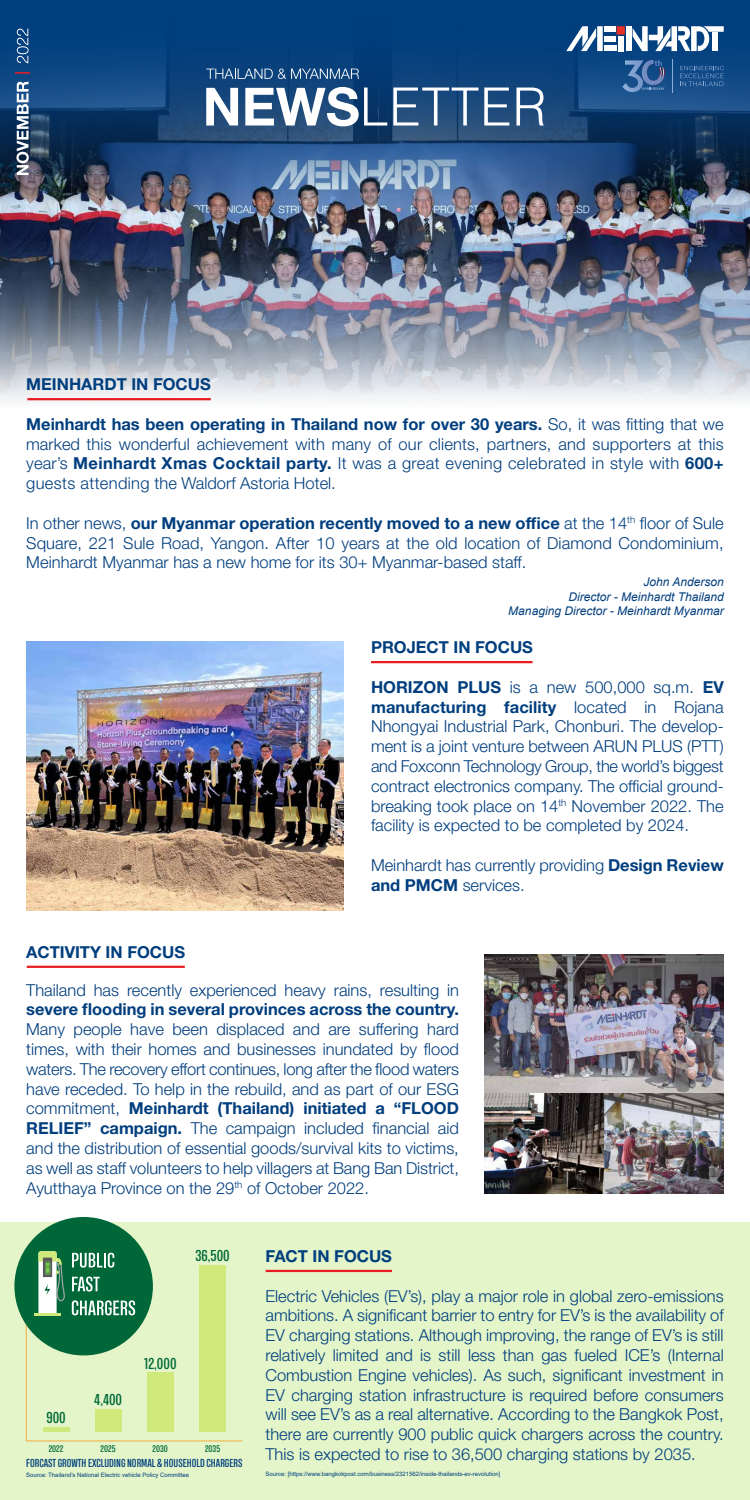
<style>
.page{position:relative;width:750px;height:1500px;background:#fff}
.page>*{position:absolute;margin:0;border:0;box-sizing:border-box;transform-origin:0 0}
.t1{font:300 16.5px/19.8px "Helvetica Neue LT Std";color:#003e7e;text-align:justify}
.t2{font:700 16.5px "Helvetica Neue LT Std";color:#003e7e}
.t3{font:500 condensed 15.75px "Tannakone";color:#006838}
.t4{font:italic 12px/14.4px "Arial";color:#003e7e;text-align:right}
.t5{font:500 condensed 11.55px "Tannakone";color:#003e7e}
.t6{font:500 condensed 9.6px "Tannakone";color:#006838}
.t7{font:6px "Arial";color:#003e7e}
.s1{font-weight:700}
</style>
<div class="page">
<div style="left:0;top:1223px;width:750px;height:277px;background:#e3f5c9"></div>
<hr style="left:266px;top:1270px;width:126px;height:2px;background:#e91c24">
<hr style="left:26px;top:1250px;width:1px;height:191px;background:#f7ac40">
<div style="left:14px;top:1217px;width:139px;height:138px;background:#006838;border-radius:50%"></div>
<hr style="left:26px;top:1441px;width:216px;height:1px;background:#f7ac40">
<div style="left:43px;top:1427px;width:26px;height:5px;background:#cfe97b"></div>
<div style="left:199px;top:1265px;width:27px;height:167px;background:#cfe97b"></div>
<div style="left:95px;top:1409px;width:26px;height:23px;background:#cfe97b"></div>
<div style="left:147px;top:1372px;width:27px;height:60px;background:#cfe97b"></div>
<svg style="left:72px;top:1253px;width:42px;height:15px"></svg>
<svg style="left:72px;top:1277px;width:28px;height:15px"></svg>
<svg style="left:72px;top:1300px;width:63px;height:15px"></svg>
<hr style="left:34px;top:1313px;width:27px;height:2px;background:#cfe97b">
<svg style="left:38px;top:1251px;width:27px;height:62px"></svg>
<hr style="left:27px;top:966px;width:158px;height:2px;background:#e91c24">
<img style="left:484px;top:1092px;width:120px;height:102px">
<img style="left:604px;top:1092px;width:120px;height:102px">
<img style="left:484px;top:954px;width:240px;height:138px">
<hr style="left:371px;top:661px;width:162px;height:2px;background:#e91c24">
<img style="left:26px;top:641px;width:317px;height:269px">
<img style="left:0;top:0;width:750px;height:208px">
<svg style="left:633px;top:26px;width:91px;height:25px"></svg>
<div style="left:626px;top:26px;width:6px;height:25px;background:#fff"></div>
<svg style="left:617px;top:26px;width:8px;height:9px"></svg>
<div style="left:618px;top:36px;width:6px;height:15px;background:#fff"></div>
<div style="left:604px;top:46px;width:13px;height:5px;background:#fff"></div>
<div style="left:604px;top:36px;width:12px;height:5px;background:#fff"></div>
<div style="left:604px;top:26px;width:12px;height:6px;background:#fff"></div>
<svg style="left:566px;top:26px;width:37px;height:25px"></svg>
<svg style="left:680px;top:66px;width:44px;height:20px"></svg>
<hr style="left:672px;top:59px;width:1px;height:34px;background:#8bacd8">
<svg style="left:622px;top:60px;width:43px;height:32px"></svg>
<svg style="left:206px;top:69px;width:153px;height:10px;background:#47709b"></svg>
<svg style="left:206px;top:88px;width:32px;height:38px"></svg>
<svg style="left:245px;top:87px;width:142px;height:39px"></svg>
<svg style="left:393px;top:88px;width:116px;height:38px"></svg>
<svg style="left:516px;top:87px;width:28px;height:39px"></svg>
<svg style="left:17px;top:29px;width:12px;height:34px"></svg>
<svg style="left:15px;top:72px;width:15px;height:2px"></svg>
<svg style="left:16px;top:81px;width:13px;height:94px"></svg>
<img style="left:0;top:208px;width:750px;height:194px">
<img style="left:4px;top:354px;width:746px;height:48px">
<hr style="left:27px;top:398px;width:184px;height:2px;background:#e91c24">
<p class="t2" style="left:26px;top:374px;width:186px">MEINHARDT IN FOCUS</p>
<p class="t1" style="left:26px;top:414px;width:699px"><span class="s1">Meinhardt has been operating in Thailand now for over 30 years.</span> So, it was fitting that we marked this wonderful achievement with many of our clients, partners, and supporters at this year’s <span class="s1">Meinhardt Xmas Cocktail party.</span> It was a great evening celebrated in style with <span class="s1">600+ </span>guests attending the Waldorf Astoria Hotel.</p>
<p class="t1" style="left:26px;top:513px;width:699px">In other news, <span class="s1">our Myanmar operation recently moved to a new office</span> at the 14<sup>th</sup> floor of Sule Square, 221 Sule Road, Yangon. After 10 years at the old location of Diamond Condominium, Meinhardt Myanmar has a new home for its 30+ Myanmar-based staff.</p>
<p class="t4" style="left:508px;top:575px;width:217px">John Anderson<br>Director - Meinhardt Thailand<br>Managing Director - Meinhardt Myanmar</p>
<p class="t2" style="left:371px;top:637px;width:163px">PROJECT IN FOCUS</p>
<p class="t1" style="left:371px;top:677px;width:354px"><span class="s1">HORIZON PLUS</span> is a new 500,000 sq.m. <span class="s1">EV manufacturing facility</span> located in Rojana Nhongyai Industrial Park, Chonburi. The develop&shy;ment is a joint venture between ARUN PLUS (PTT) and Foxconn Technology Group, the world’s biggest contract electronics company. The official ground&shy;breaking took place on 14<sup>th</sup> November 2022. The facility is expected to be completed by 2024.</p>
<p class="t1" style="left:371px;top:855px;width:354px">Meinhardt has currently providing <span class="s1">Design Review and PMCM</span> services.</p>
<p class="t2" style="left:26px;top:942px;width:160px">ACTIVITY IN FOCUS</p>
<p class="t1" style="left:26px;top:980px;width:434px">Thailand has recently experienced heavy rains, resulting in</p>
<p class="t2" style="left:26px;top:999px;width:434px">severe flooding in several provinces across the country.</p>
<p class="t1" style="left:26px;top:1019px;width:434px">Many people have been displaced and are suffering hard times, with their homes and businesses inundated by flood waters. The recovery effort continues, long after the flood waters have receded. To help in the rebuild, and as part of our ESG commitment, <span class="s1">Meinhardt (Thailand) initiated a “FLOOD RELIEF” campaign.</span> The campaign included financial aid and the distribution of essential goods/survival kits to victims, as well as staff volunteers to help villagers at Bang Ban District, Ayutthaya Province on the 29<sup>th</sup> of October 2022.</p>
<p class="t3" style="left:195px;top:1247px;width:36px">36,500</p>
<p class="t3" style="left:46px;top:1409px;width:21px">900</p>
<p class="t3" style="left:94px;top:1391px;width:29px">4,400</p>
<p class="t3" style="left:144px;top:1354px;width:34px">12,000</p>
<p class="t6" style="left:101px;top:1443px;width:16px">2025</p>
<p class="t6" style="left:153px;top:1443px;width:17px">2030</p>
<p class="t6" style="left:205px;top:1443px;width:17px">2035</p>
<p class="t5" style="left:26px;top:1456px;width:218px">FORCAST GROWTH EXCLUDING NORMAL &amp; HOUSEHOLD CHARGERS</p>
<p class="t7" style="left:26px;top:1471px;width:165px">Source: Thailand’s National Electric vehicle Policy Committee</p>
<p class="t6" style="left:49px;top:1443px;width:16px">2022</p>
<p class="t2" style="left:265px;top:1246px;width:128px">FACT IN FOCUS</p>
<p class="t1" style="left:265px;top:1286px;width:460px">Electric Vehicles (EV’s), play a major role in global zero-emissions ambitions. A significant barrier to entry for EV’s is the availability of EV charging stations. Although improving, the range of EV’s is still relatively limited and is still less than gas fueled ICE’s (Internal Combustion Engine vehicles). As such, significant investment in EV charging station infrastructure is required before consumers will see EV’s as a real alternative. According to the Bangkok Post, there are currently 900 public quick chargers across the country.<br>This is expected to rise to 36,500 charging stations by 2035.</p>
<p class="t7" style="left:265px;top:1470px;width:237px">Source: [https://www.bangkokpost.com/business/2321562/inside-thailands-ev-revolution]</p>
</div>
